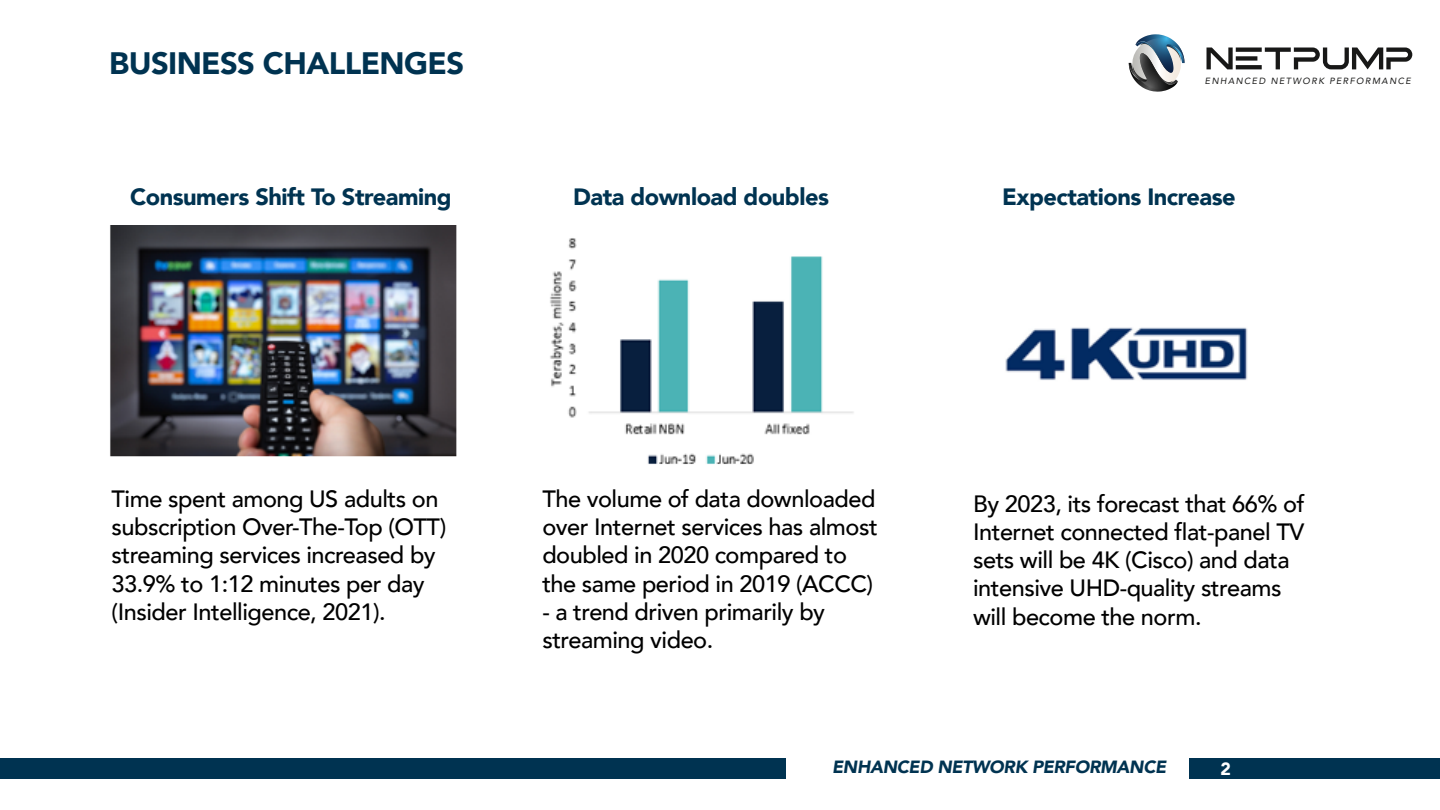
<style>
.page{position:relative;width:1440px;height:810px;background:#fff}
.page>*{position:absolute;margin:0;border:0;box-sizing:border-box;transform-origin:0 0}
.t1{font:900 30.9px "Avenir";letter-spacing:-.02em;color:#003351}
.t2{font:500 23.55px/28.3px "Avenir";letter-spacing:-.02em;color:#000}
.t3{font:900 23.55px "Avenir";letter-spacing:-.02em;color:#003351}
.t4{font:italic 900 17.7px "Avenir";letter-spacing:-.02em;color:#003351}
.t5{font:900 17.7px "Avenir";color:#fff}
.t6{font:italic 9px "Avenir";letter-spacing:.16em;color:#181817}
</style>
<div class="page">
<div style="left:0;top:758px;width:785px;height:21px;background:#003351"></div>
<div style="left:1190px;top:758px;width:250px;height:21px;background:#003351"></div>
<svg style="left:1207px;top:48px;width:205px;height:21px"></svg>
<svg style="left:1129px;top:34px;width:56px;height:57px"></svg>
<img style="left:110px;top:225px;width:1138px;height:239px">
<h1 class="t1" style="left:109px;top:37px;width:356px">BUSINESS CHALLENGES</h1>
<p class="t6" style="left:1205px;top:75px;width:207px">ENHANCED NETWORK PERFORMANCE</p>
<p class="t3" style="left:130px;top:177px;width:323px">Consumers Shift To Streaming</p>
<p class="t3" style="left:573px;top:177px;width:257px">Data download doubles</p>
<p class="t3" style="left:1002px;top:177px;width:235px">Expectations Increase</p>
<p class="t2" style="left:112px;top:483px;width:336px">Time spent among US adults on subscription Over-The-Top (OTT) streaming services increased by<br>33.9% to 1:12 minutes per day (Insider Intelligence, 2021).</p>
<p class="t2" style="left:542px;top:483px;width:337px">The volume of data downloaded over Internet services has almost doubled in 2020 compared to the same period in 2019 (ACCC)</p>
<p class="t2" style="left:542px;top:596px;width:284px">- a trend driven primarily by streaming video.</p>
<p class="t2" style="left:973px;top:488px;width:333px">By 2023, its forecast that 66% of<br>Internet connected flat-panel TV sets will be 4K (Cisco) and data intensive UHD-quality streams will become the norm.</p>
<p class="t4" style="left:832px;top:752px;width:336px">ENHANCED NETWORK PERFORMANCE</p>
<p class="t5" style="left:1221px;top:754px;width:12px">2</p>
</div>
